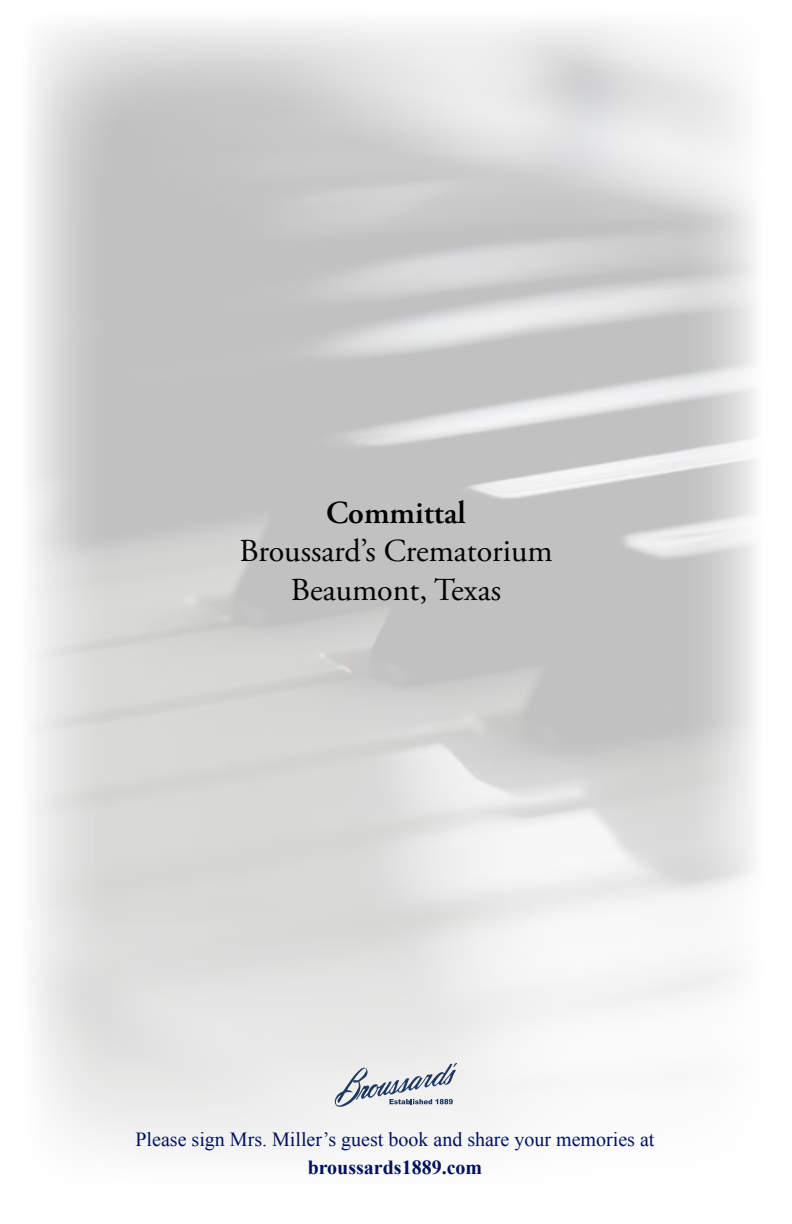
<style>
.page{position:relative;width:792px;height:1224px;background:#fff}
.page>*{position:absolute;margin:0;border:0;box-sizing:border-box;transform-origin:0 0}
.t1{font:32px/38.4px "Adobe Garamond Pro";color:#000;text-align:center}
.t2{font:600 32px "Adobe Garamond Pro";color:#000}
.t3{font:20px "Times New Roman";color:#00115e}
.t4{font:700 20px "Times New Roman";color:#00115e}
</style>
<div class="page">
<svg style="left:335px;top:1063px;width:122px;height:45px"></svg>
<h1 class="t2" style="left:326px;top:494px;width:141px">Committal</h1>
<h1 class="t1" style="left:239px;top:533px;width:315px">Broussard’s Crematorium<br>Beaumont, Texas</h1>
<p class="t3" style="left:136px;top:1126px;width:521px">Please sign Mrs. Miller’s guest book and share your memories at</p>
<p class="t4" style="left:308px;top:1153px;width:176px">broussards1889.com</p>
</div>
